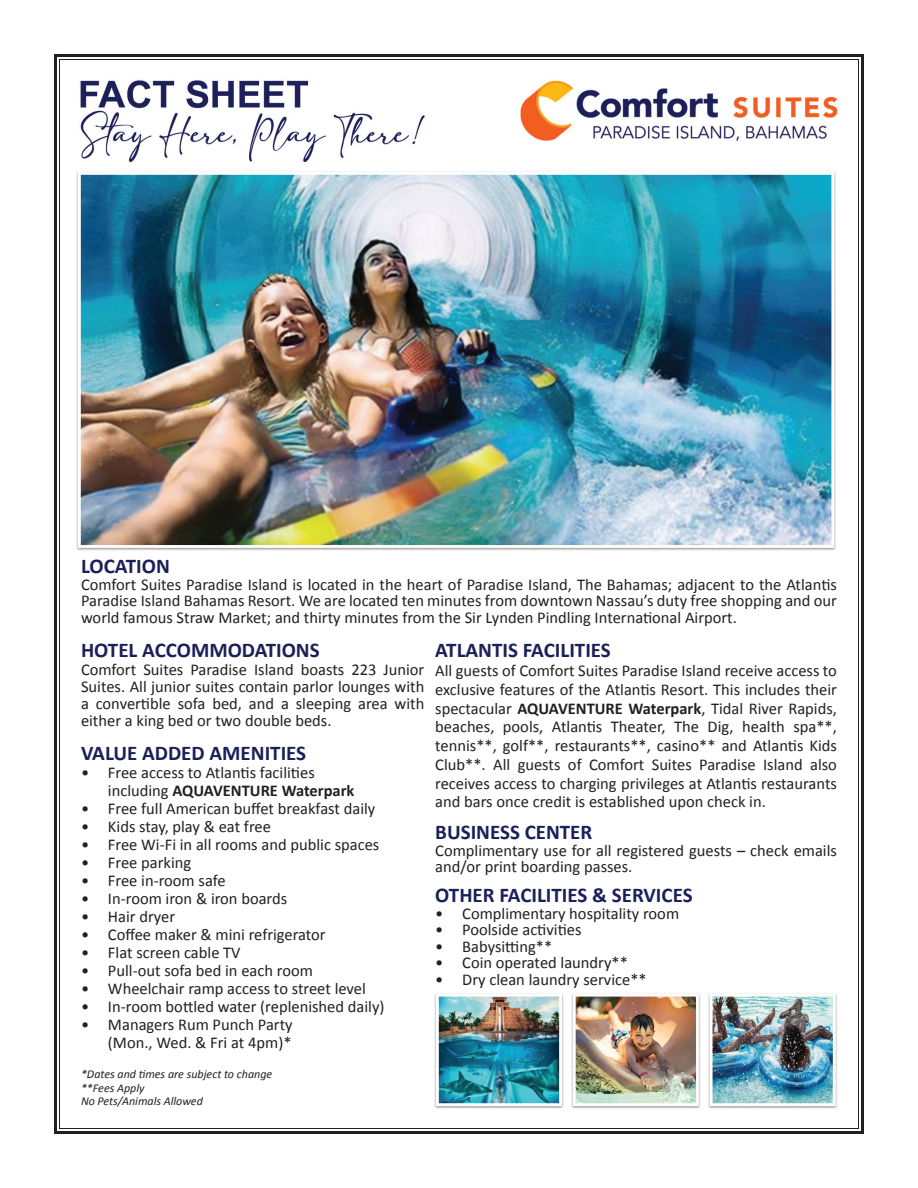
<style>
.page{position:relative;width:918px;height:1188px;background:#fff}
.page>*{position:absolute;margin:0;border:0;box-sizing:border-box;transform-origin:0 0}
.t1{font:700 21px "Calibri";color:#1c2058}
.t2{font:16.5px/18.8px "Calibri";color:#231f20;text-align:justify}
.t3{font:700 16.5px "Calibri";color:#231f20}
.t4{font:italic 12px "Calibri";color:#231f20}
.s1{font-weight:700}
.s2{font-weight:400}
</style>
<div class="page">
<img style="left:54px;top:54px;width:810px;height:1080px">
<p class="t1" style="left:81px;top:551px;width:90px">LOCATION</p>
<p class="t2" style="left:81px;top:575px;width:758px;line-height:16.5px">Comfort Suites Paradise Island is located in the heart of Paradise Island, The Bahamas; adjacent to the Atlantis Paradise Island Bahamas Resort. We are located ten minutes from downtown Nassau’s duty free shopping and our world famous Straw Market; and thirty minutes from the Sir Lynden Pindling International Airport.</p>
<p class="t1" style="left:81px;top:635px;width:240px">HOTEL ACCOMMODATIONS</p>
<p class="t2" style="left:81px;top:660px;width:345px;line-height:17.2px">Comfort Suites Paradise Island boasts 223 Junior Suites. All junior suites contain parlor lounges with a convertible sofa bed, and a sleeping area with either a king bed or two double beds.</p>
<p class="t1" style="left:435px;top:635px;width:177px">ATLANTIS FACILITIES</p>
<p class="t2" style="left:435px;top:660px;width:403px">All guests of Comfort Suites Paradise Island receive access to exclusive features of the Atlantis Resort. This includes their spectacular <span class="s1">AQUAVENTURE Waterpark</span>, Tidal River Rapids, beaches, pools, Atlantis Theater, The Dig, health spa**, tennis**, golf**, restaurants**, casino** and Atlantis Kids Club**. All guests of Comfort Suites Paradise Island also receives access to charging privileges at Atlantis restaurants and bars once credit is established upon check in.</p>
<p class="t1" style="left:435px;top:818px;width:159px">BUSINESS CENTER</p>
<p class="t2" style="left:435px;top:841px;width:403px;line-height:16.5px">Complimentary use for all registered guests – check emails and/or print boarding passes.</p>
<p class="t1" style="left:435px;top:880px;width:259px">OTHER FACILITIES &amp; SERVICES</p>
<p class="t2" style="left:435px;top:903px;width:245px">• Complimentary hospitality room</p>
<p class="t2" style="left:435px;top:920px;width:148px">• Poolside activities</p>
<p class="t2" style="left:435px;top:936px;width:118px">• Babysitting**</p>
<p class="t2" style="left:435px;top:953px;width:194px">• Coin operated laundry**</p>
<p class="t2" style="left:435px;top:969px;width:213px">• Dry clean laundry service**</p>
<p class="t1" style="left:81px;top:738px;width:227px">VALUE ADDED AMENITIES</p>
<p class="t2" style="left:81px;top:762px;width:235px">• Free access to Atlantis facilities</p>
<p class="t3" style="left:108px;top:779px;width:248px"><span class="s2">including</span> AQUAVENTURE Waterpark</p>
<p class="t2" style="left:81px;top:798px;width:296px">• Free full American buffet breakfast daily</p>
<p class="t2" style="left:81px;top:816px;width:191px">• Kids stay, play &amp; eat free</p>
<p class="t2" style="left:81px;top:834px;width:300px">• Free Wi-Fi in all rooms and public spaces</p>
<p class="t2" style="left:81px;top:852px;width:112px">• Free parking</p>
<p class="t2" style="left:81px;top:870px;width:146px">• Free in-room safe</p>
<p class="t2" style="left:81px;top:888px;width:208px">• In-room iron &amp; iron boards</p>
<p class="t2" style="left:81px;top:906px;width:96px">• Hair dryer</p>
<p class="t2" style="left:81px;top:924px;width:246px">• Coffee maker &amp; mini refrigerator</p>
<p class="t2" style="left:81px;top:942px;width:161px">• Flat screen cable TV</p>
<p class="t2" style="left:81px;top:960px;width:233px">• Pull-out sofa bed in each room</p>
<p class="t2" style="left:81px;top:978px;width:286px">• Wheelchair ramp access to street level</p>
<p class="t2" style="left:81px;top:996px;width:305px">• In-room bottled water (replenished daily)</p>
<p class="t2" style="left:81px;top:1014px;width:213px">• Managers Rum Punch Party</p>
<p class="t2" style="left:108px;top:1032px;width:185px">(Mon., Wed. &amp; Fri at 4pm)*</p>
<p class="t4" style="left:81px;top:1067px;width:193px">*Dates and times are subject to change</p>
<p class="t4" style="left:81px;top:1080px;width:65px">**Fees Apply</p>
<p class="t4" style="left:81px;top:1094px;width:123px">No Pets/Animals Allowed</p>
</div>
